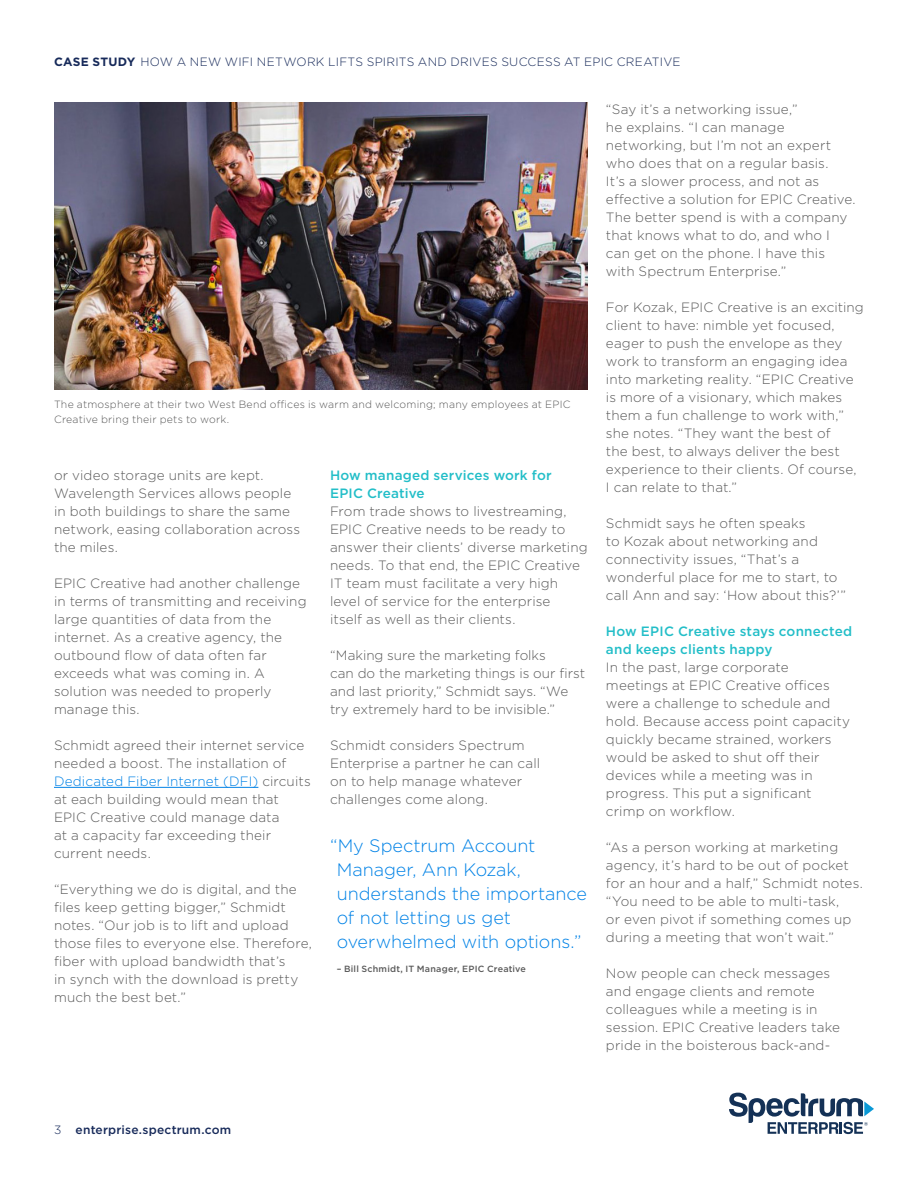
<style>
.page{position:relative;width:918px;height:1188px;background:#fff}
.page>*{position:absolute;margin:0;border:0;box-sizing:border-box;transform-origin:0 0}
.t1{font:300 18px/24px "Gotham";letter-spacing:-.005em;color:#0082e6}
.t2{font:300 13.5px/18px "Gotham";letter-spacing:.01em;color:#5a5a5a}
.t3{font:500 13.5px/18px "Gotham";letter-spacing:.01em;color:#23bec8}
.t4{font:300 12px "Gotham";letter-spacing:.02em;color:#172a5a}
.t5{font:500 12px "Gotham";letter-spacing:.02em;color:#172a5a}
.t6{font:300 10.5px/15px "Gotham";letter-spacing:.02em;color:#5a5a5a}
.t7{font:500 9px "Gotham";letter-spacing:.02em;color:#5a5a5a}
.s1{font-weight:700}
.s2{color:#0082e6}
.s3{font-weight:300}
</style>
<div class="page">
<hr style="left:54px;top:787px;width:204px;height:1px;background:#0082e6">
<svg style="left:729px;top:1093px;width:145px;height:41px"></svg>
<img style="left:54px;top:102px;width:534px;height:288px">
<p class="t4" style="left:54px;top:54px;width:628px"><span class="s1">CASE STUDY</span> HOW A NEW WIFI NETWORK LIFTS SPIRITS AND DRIVES SUCCESS AT EPIC CREATIVE</p>
<p class="t6" style="left:54px;top:397px;width:518px">The atmosphere at their two West Bend offices is warm and welcoming; many employees at EPIC<br>Creative bring their pets to work.</p>
<p class="t2" style="left:54px;top:466px;width:248px">or video storage units are kept.<br>Wavelength Services allows people in both buildings to share the same network, easing collaboration across the miles.</p>
<p class="t2" style="left:54px;top:574px;width:254px">EPIC Creative had another challenge in terms of transmitting and receiving large quantities of data from the internet. As a creative agency, the outbound flow of data often far exceeds what was coming in. A solution was needed to properly manage this.</p>
<p class="t2" style="left:54px;top:736px;width:258px">Schmidt agreed their internet service needed a boost. The installation of<br><span class="s2">Dedicated Fiber Internet (DFI)</span> circuits at each building would mean that<br>EPIC Creative could manage data<br>at a capacity far exceeding their current needs.</p>
<p class="t2" style="left:54px;top:880px;width:260px">“Everything we do is digital, and the files keep getting bigger,” Schmidt notes. “Our job is to lift and upload those files to everyone else. Therefore, fiber with upload bandwidth that’s<br>in synch with the download is pretty much the best bet.”</p>
<p class="t3" style="left:330px;top:466px;width:223px">How managed services work for<br>EPIC Creative</p>
<p class="t2" style="left:330px;top:502px;width:259px">From trade shows to livestreaming, EPIC Creative needs to be ready to answer their clients’ diverse marketing needs. To that end, the EPIC Creative IT team must facilitate a very high level of service for the enterprise<br>itself as well as their clients.</p>
<p class="t2" style="left:330px;top:646px;width:257px">“Making sure the marketing folks<br>can do the marketing things is our first and last priority,” Schmidt says. “We try extremely hard to be invisible.”</p>
<p class="t2" style="left:330px;top:736px;width:212px">Schmidt considers Spectrum<br>Enterprise a partner he can call on to help manage whatever challenges come along.</p>
<h1 class="t1" style="left:337px;top:833px;width:252px;text-indent:-7px">“My Spectrum Account<br>Manager, Ann Kozak, understands the importance of not letting us get overwhelmed with options.”</h1>
<p class="t7" style="left:337px;top:963px;width:191px">– Bill Schmidt, IT Manager, EPIC Creative</p>
<p class="t2" style="left:606px;top:100px;width:251px">“Say it’s a networking issue,”<br>he explains. “I can manage networking, but I’m not an expert who does that on a regular basis.<br>It’s a slower process, and not as effective a solution for EPIC Creative.<br>The better spend is with a company that knows what to do, and who I can get on the phone. I have this with Spectrum Enterprise.”</p>
<p class="t2" style="left:606px;top:298px;width:259px">For Kozak, EPIC Creative is an exciting client to have: nimble yet focused, eager to push the envelope as they work to transform an engaging idea into marketing reality. “EPIC Creative is more of a visionary, which makes them a fun challenge to work with,” she notes. “They want the best of<br>the best, to always deliver the best experience to their clients. Of course,<br>I can relate to that.”</p>
<p class="t2" style="left:606px;top:514px;width:241px">Schmidt says he often speaks<br>to Kozak about networking and connectivity issues, “That’s a wonderful place for me to start, to call Ann and say: ‘How about this?’”</p>
<p class="t3" style="left:606px;top:622px;width:248px">How EPIC Creative stays connected and keeps clients happy</p>
<p class="t2" style="left:606px;top:658px;width:246px">In the past, large corporate meetings at EPIC Creative offices were a challenge to schedule and hold. Because access point capacity quickly became strained, workers would be asked to shut off their devices while a meeting was in progress. This put a significant crimp on workflow.</p>
<p class="t2" style="left:606px;top:838px;width:258px">“As a person working at marketing agency, it’s hard to be out of pocket for an hour and a half,” Schmidt notes. “You need to be able to multi-task,<br>or even pivot if something comes up during a meeting that won’t wait.”</p>
<p class="t2" style="left:606px;top:964px;width:236px">Now people can check messages and engage clients and remote colleagues while a meeting is in session. EPIC Creative leaders take pride in the boisterous back-and-</p>
<p class="t5" style="left:54px;top:1122px;width:179px"><span class="s3">3</span> enterprise.spectrum.com</p>
</div>
